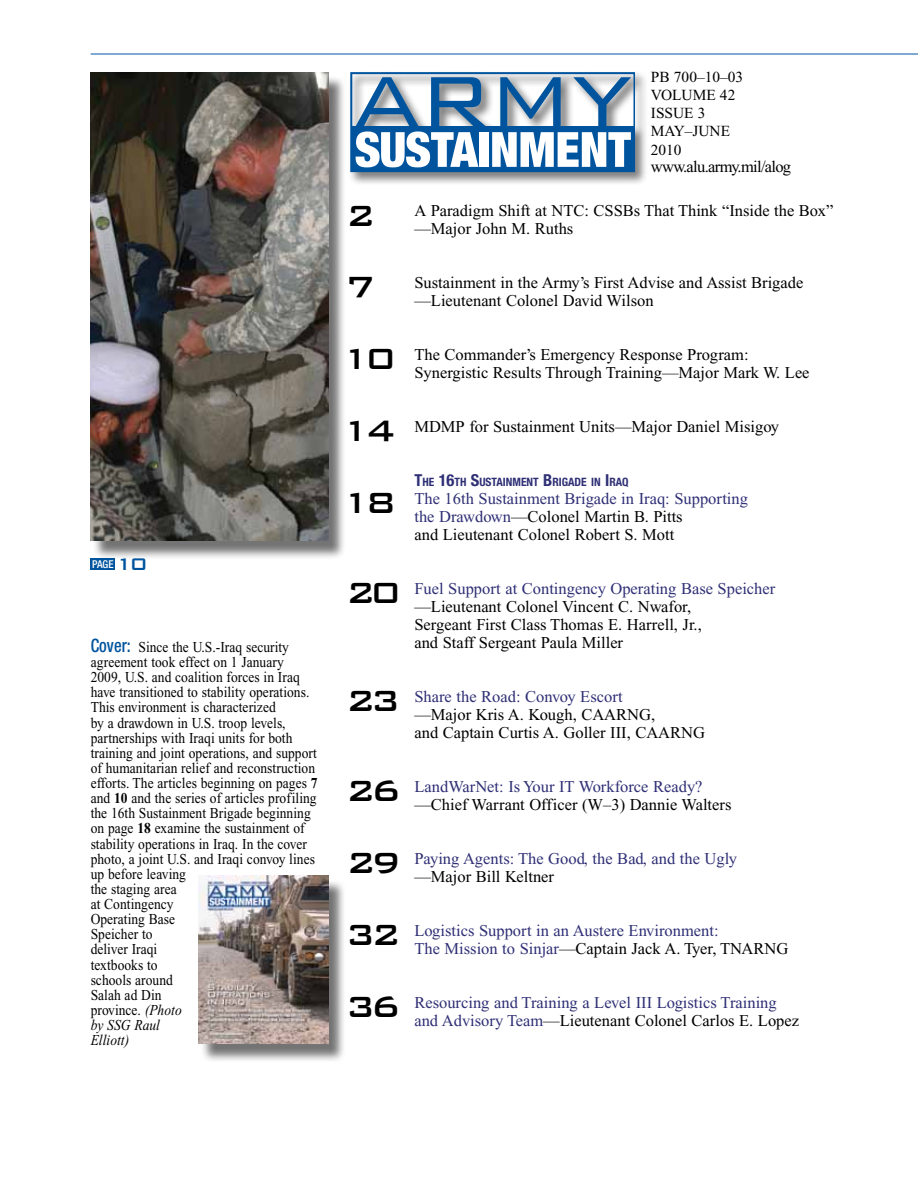
<style>
.page{position:relative;width:918px;height:1188px;background:#fff}
.page>*{position:absolute;margin:0;border:0;box-sizing:border-box;transform-origin:0 0}
.t1{font:500 39px/72px "Bank Gothic BT";letter-spacing:-.13em;color:#000}
.t2{font:500 22.5px "Bank Gothic BT";color:#00549e}
.t3{font:16.5px/18px "Times New Roman";color:#000}
.t4{font:16.5px/18px "Times New Roman";color:#2f2f76}
.t5{font:16.5px "Times New Roman";letter-spacing:-.04em;color:#000}
.t6{font:15.3px/18px "Times New Roman";color:#000}
.t7{font:15.15px/15.1px "Times New Roman";letter-spacing:.005em;color:#000;scale:.89 1}
.t8{font:700 condensed 11.55px "Helvetica Neue";color:#2f2f76}
.t9{font:500 condensed 10.8px "Helvetica Neue";color:#fff}
.s1{font-family:"Helvetica Neue";font-weight:500;font-stretch:condensed;font-size:18.45px;color:#00549e}
.s2{font-weight:700}
.s3{font-style:italic}
.s4{font-size:16.5px}
.s5{color:#000}
</style>
<div class="page">
<div style="left:347px;top:69px;width:301px;height:116px;background:#000;opacity:.5"></div>
<svg style="left:350px;top:72px;width:284px;height:100px"></svg>
<div style="left:92px;top:75px;width:254px;height:485px;background:#000;opacity:.55"></div>
<img style="left:91px;top:72px;width:238px;height:469px">
<div style="left:200px;top:879px;width:146px;height:184px;background:#000;opacity:.55"></div>
<img style="left:199px;top:876px;width:130px;height:168px">
<hr style="left:91px;top:54px;width:827px;height:1px;background:#00549e">
<div style="left:91px;top:559px;width:24px;height:11px;background:#00549e"></div>
<h2 class="t2" style="left:116px;top:552px;width:33px">10</h2>
<p class="t9" style="left:92px;top:558px;width:12px">Page</p>
<p class="t7" style="left:91px;top:639px;width:256px"><span class="s1">Cover:</span> Since the U.S.-Iraq security agreement took effect on 1 January<br>2009, U.S. and coalition forces in Iraq have transitioned to stability operations.<br>This environment is characterized<br>by a drawdown in U.S. troop levels, partnerships with Iraqi units for both training and joint operations, and support of humanitarian relief and reconstruction efforts. The articles beginning on pages <span class="s2">7 </span>and <span class="s2">10</span> and the series of articles profiling the 16th Sustainment Brigade beginning on page <span class="s2">18</span> examine the sustainment of stability operations in Iraq. In the cover photo, a joint U.S. and Iraqi convoy lines up before leaving<br>the staging area<br>at Contingency<br>Operating Base<br>Speicher to<br>deliver Iraqi<br>textbooks to<br>schools around<br>Salah ad Din<br>province. <span class="s3">(Photo<br>by SSG Raul<br>Elliott)</span></p>
<h1 class="t1" style="left:346px;top:179px;width:32px">2</h1>
<h1 class="t1" style="left:341px;top:250px;width:57px">7<br>10<br>14<br>18</h1>
<p class="t6" style="left:651px;top:68px;width:94px">PB 700–10–03<br>VOLUME 42<br>ISSUE 3<br>MAY–June<br>2010</p>
<p class="t5" style="left:651px;top:158px;width:142px">www.alu.army.mil/alog</p>
<p class="t3" style="left:414px;top:202px;width:420px">A Paradigm Shift at NTC: CSSBs That Think “Inside the Box” —Major John M. Ruths</p>
<p class="t3" style="left:414px;top:274px;width:390px">Sustainment in the Army’s First Advise and Assist Brigade —Lieutenant Colonel David Wilson</p>
<p class="t3" style="left:414px;top:346px;width:397px">The Commander’s Emergency Response Program:<br>Synergistic Results Through Training—Major Mark W. Lee</p>
<p class="t3" style="left:414px;top:418px;width:366px">MDMP for Sustainment Units—Major Daniel Misigoy</p>
<p class="t8" style="left:414px;top:475px;width:216px"><span class="s4">T</span>HE <span class="s4">16</span>TH <span class="s4">S</span>USTAINMENT <span class="s4">B</span>RIGADE IN <span class="s4">I</span> RAQ</p>
<p class="t4" style="left:414px;top:490px;width:335px">The 16th Sustainment Brigade in Iraq: Supporting the Drawdown<span class="s5">—Colonel Martin B. Pitts<br>and Lieutenant Colonel Robert S. Mott</span></p>
<h1 class="t1" style="left:346px;top:556px;width:57px">20</h1>
<h1 class="t1" style="left:346px;top:664px;width:57px">23</h1>
<h1 class="t1" style="left:346px;top:754px;width:57px;text-align:justify">26<br>29<br>32<br>36</h1>
<p class="t4" style="left:414px;top:580px;width:362px">Fuel Support at Contingency Operating Base Speicher</p>
<p class="t3" style="left:414px;top:598px;width:289px">—Lieutenant Colonel Vincent C. Nwafor,<br>Sergeant First Class Thomas E. Harrell, Jr., and Staff Sergeant Paula Miller</p>
<p class="t4" style="left:414px;top:688px;width:210px">Share the Road: Convoy Escort</p>
<p class="t3" style="left:414px;top:706px;width:292px">—Major Kris A. Kough, CAARNG,<br>and Captain Curtis A. Goller III, CAARNG</p>
<p class="t4" style="left:414px;top:778px;width:290px">LandWarNet: Is Your IT Workforce Ready?</p>
<p class="t3" style="left:414px;top:796px;width:319px">—Chief Warrant Officer (W–3) Dannie Walters</p>
<p class="t4" style="left:414px;top:850px;width:324px">Paying Agents: The Good, the Bad, and the Ugly</p>
<p class="t3" style="left:414px;top:868px;width:141px">—Major Bill Keltner</p>
<p class="t4" style="left:414px;top:922px;width:375px">Logistics Support in an Austere Environment:<br>The Mission to Sinjar<span class="s5">—Captain Jack A. Tyer, TNARNG</span></p>
<p class="t4" style="left:414px;top:994px;width:386px">Resourcing and Training a Level III Logistics Training and Advisory Team<span class="s5">—Lieutenant Colonel Carlos E. Lopez</span></p>
</div>
